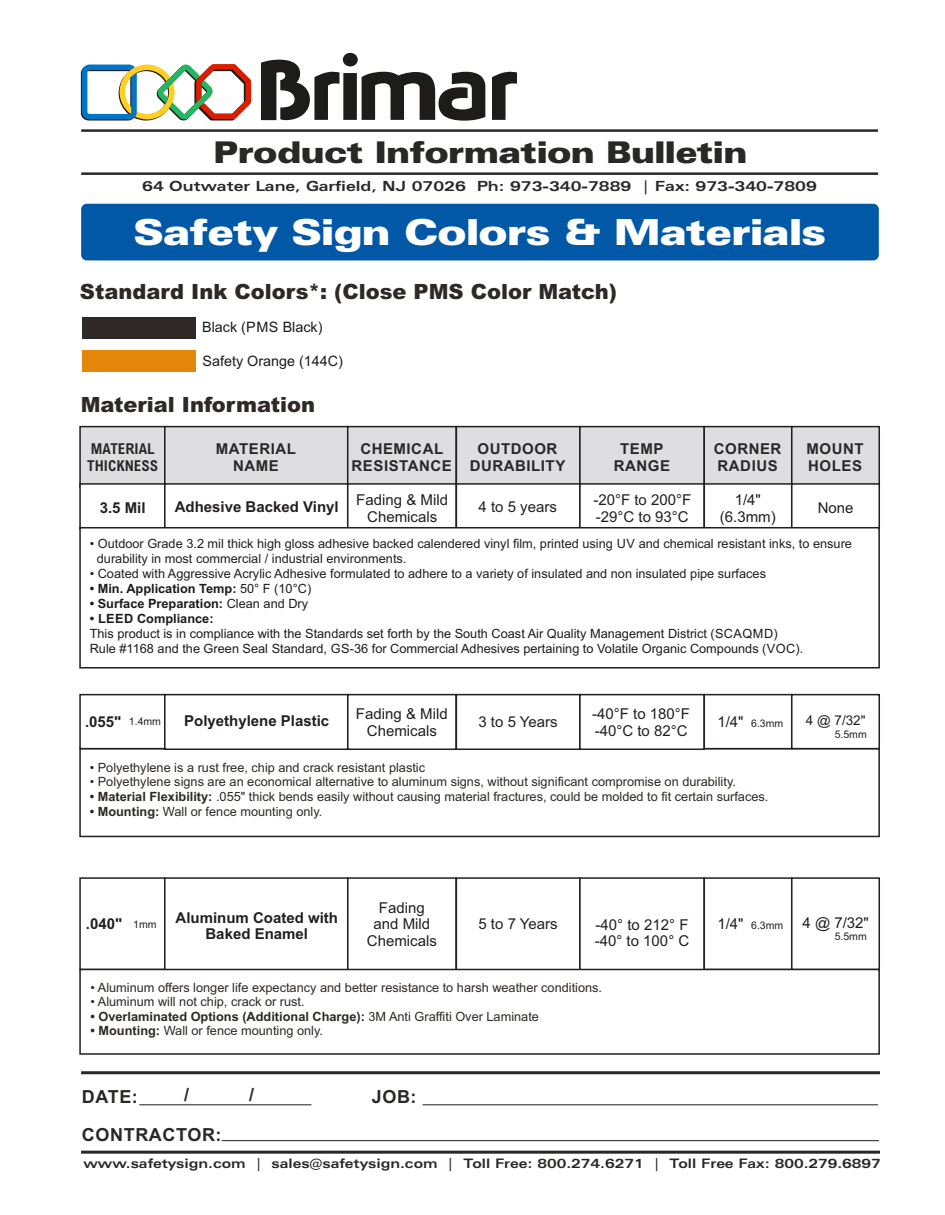
<style>
.page{position:relative;width:945px;height:1215px;background:#fff}
.page>*{position:absolute;margin:0;border:0;box-sizing:border-box;transform-origin:0 0}
.t1{font:900 expanded 36px "Zurich BT";color:#fff}
.t2{font:900 expanded 30px "Zurich BT";color:#282827}
.t3{font:italic 900 21px "Arial";color:#2e2926}
.t4{font:700 18px "Arial";letter-spacing:.035em;color:#282827}
.t5{font:15px/16.8px "Arial";color:#231f20;text-align:center}
.t6{font:700 15px/16.8px "Arial";color:#231f20;text-align:center}
.t7{font:700 15px/16.8px "Arial";letter-spacing:.035em;color:#282827;text-align:center}
.t8{font:700 condensed 15px/17.2px "Arial MT Std";color:#282827}
.t9{font:14.4px "Arial";color:#1e1c1b}
.t10{font:700 expanded 14.1px "Zurich BT";color:#282827;scale:1.04 1}
.t11{font:13.5px "Arial";color:#231f20}
.t12{font:700 expanded 13.2px "Zurich BT";color:#282827}
.t13{font:12.75px "Arial";color:#2e2926}
.t14{font:12.75px/15px "Arial";color:#231f20}
.t15{font:12.75px/15px "Arial";color:#1e1c1b}
.t16{font:700 12.75px "Arial";color:#1e1c1b}
.t17{font:700 12.75px "Arial";color:#2e2926}
.t18{font:10.5px "Arial";color:#231f20}
.s1{font-weight:400}
.s2{font-size:15px}
.s3{color:#231f20}
.s4{font-weight:700}
</style>
<div class="page">
<div style="left:79px;top:426px;width:87px;height:62px;background:#dedee0;border:2px solid #231f20"></div>
<div style="left:164px;top:426px;width:184px;height:62px;background:#dedee0;border:2px solid #231f20"></div>
<div style="left:347px;top:426px;width:110px;height:62px;background:#dedee0;border:2px solid #231f20"></div>
<div style="left:456px;top:426px;width:125px;height:62px;background:#dedee0;border:2px solid #231f20"></div>
<div style="left:579px;top:426px;width:126px;height:62px;background:#dedee0;border:2px solid #231f20"></div>
<div style="left:703px;top:426px;width:89px;height:62px;background:#dedee0;border:2px solid #231f20"></div>
<div style="left:791px;top:426px;width:89px;height:62px;background:#dedee0;border:2px solid #231f20"></div>
<div style="left:81px;top:204px;width:798px;height:56px;background:#0058a6;border-radius:6px"></div>
<hr style="left:81px;top:172px;width:797px;height:3px;background:#282827">
<hr style="left:81px;top:129px;width:797px;height:3px;background:#282827">
<svg style="left:261px;top:53px;width:224px;height:68px"></svg>
<svg style="left:492px;top:72px;width:25px;height:48px"></svg>
<svg style="left:81px;top:64px;width:170px;height:57px"></svg>
<div style="left:83px;top:350px;width:113px;height:21px;background:#e4860a"></div>
<div style="left:83px;top:317px;width:113px;height:21px;background:#2e2926"></div>
<div style="left:79px;top:483px;width:87px;height:47px;background:#fff;border:2px solid #231f20"></div>
<div style="left:164px;top:483px;width:184px;height:47px;background:#fff;border:2px solid #231f20"></div>
<div style="left:347px;top:483px;width:110px;height:47px;background:#fff;border:2px solid #231f20"></div>
<div style="left:456px;top:483px;width:125px;height:47px;background:#fff;border:2px solid #231f20"></div>
<div style="left:579px;top:483px;width:126px;height:47px;background:#fff;border:2px solid #231f20"></div>
<div style="left:703px;top:483px;width:89px;height:47px;background:#fff;border:2px solid #231f20"></div>
<div style="left:791px;top:483px;width:89px;height:47px;background:#fff;border:2px solid #231f20"></div>
<div style="left:79px;top:527px;width:801px;height:142px;background:#fff;border:2px solid #231f20"></div>
<hr style="left:423px;top:1104px;width:455px;height:1px;background:#282827">
<hr style="left:222px;top:1140px;width:657px;height:1px;background:#282827">
<hr style="left:81px;top:1151px;width:799px;height:3px;background:#282827">
<hr style="left:81px;top:1071px;width:799px;height:3px;background:#282827">
<hr style="left:139px;top:1104px;width:172px;height:1px;background:#282827">
<div style="left:79px;top:877px;width:87px;height:93px;background:#fff;border:2px solid #231f20"></div>
<div style="left:164px;top:877px;width:184px;height:94px;background:#fff;border:2px solid #231f20"></div>
<div style="left:347px;top:877px;width:110px;height:94px;background:#fff;border:2px solid #231f20"></div>
<div style="left:456px;top:877px;width:125px;height:94px;background:#fff;border:2px solid #231f20"></div>
<div style="left:579px;top:877px;width:126px;height:94px;background:#fff;border:2px solid #231f20"></div>
<div style="left:703px;top:877px;width:89px;height:93px;background:#fff;border:2px solid #231f20"></div>
<div style="left:791px;top:877px;width:89px;height:93px;background:#fff;border:2px solid #231f20"></div>
<div style="left:79px;top:748px;width:801px;height:89px;background:#fff;border:2px solid #231f20"></div>
<div style="left:79px;top:694px;width:87px;height:55px;background:#fff;border:2px solid #231f20"></div>
<div style="left:164px;top:694px;width:184px;height:56px;background:#fff;border:2px solid #231f20"></div>
<div style="left:347px;top:694px;width:110px;height:56px;background:#fff;border:2px solid #231f20"></div>
<div style="left:456px;top:694px;width:125px;height:56px;background:#fff;border:2px solid #231f20"></div>
<div style="left:579px;top:694px;width:126px;height:56px;background:#fff;border:2px solid #231f20"></div>
<div style="left:703px;top:694px;width:89px;height:55px;background:#fff;border:2px solid #231f20"></div>
<div style="left:791px;top:694px;width:89px;height:55px;background:#fff;border:2px solid #231f20"></div>
<div style="left:79px;top:969px;width:801px;height:86px;background:#fff;border:2px solid #231f20"></div>
<h2 class="t2" style="left:214px;top:140px;width:535px">Product Information Bulletin</h2>
<p class="t10" style="left:142px;top:181px;width:650px">64 Outwater Lane, Garfield, NJ 07026 Ph: 973-340-7889 | Fax: 973-340-7809</p>
<h1 class="t1" style="left:134px;top:218px;width:694px">Safety Sign Colors &amp; Materials</h1>
<h3 class="t3" style="left:80px;top:284px;width:539px">Standard Ink Colors*: (Close PMS Color Match)</h3>
<p class="t9" style="left:202px;top:322px;width:122px">Black (PMS Black)</p>
<p class="t9" style="left:203px;top:356px;width:142px">Safety Orange (144C)</p>
<h3 class="t3" style="left:81px;top:397px;width:236px">Material Information</h3>
<p class="t8" style="left:87px;top:441px;width:72px">MATERIAL<br>THICKNESS</p>
<p class="t7" style="left:614px;top:442px;width:58px">TEMP<br>RANGE</p>
<p class="t7" style="left:714px;top:442px;width:69px;text-align:left">CORNER<br>RADIUS</p>
<p class="t7" style="left:807px;top:442px;width:59px;text-align:left">MOUNT<br>HOLES</p>
<p class="t7" style="left:216px;top:442px;width:82px">MATERIAL<br>NAME</p>
<p class="t7" style="left:352px;top:442px;width:102px">CHEMICAL<br>RESISTANCE</p>
<p class="t7" style="left:470px;top:442px;width:97px">OUTDOOR<br>DURABILITY</p>
<p class="t6" style="left:100px;top:501px;width:47px">3.5 Mil</p>
<p class="t6" style="left:175px;top:499px;width:165px">Adhesive Backed Vinyl</p>
<p class="t5" style="left:356px;top:493px;width:93px">Fading &amp; Mild<br>Chemicals</p>
<p class="t5" style="left:479px;top:499px;width:80px">4 to 5 years</p>
<p class="t5" style="left:593px;top:493px;width:99px;text-align:left">-20°F to 200°F -29°C to 93°C</p>
<p class="t5" style="left:720px;top:493px;width:57px">1/4" (6.3mm)</p>
<p class="t5" style="left:818px;top:501px;width:37px">None</p>
<p class="t14" style="left:97px;top:537px;width:757px;text-indent:-7px">• Outdoor Grade 3.2 mil thick high gloss adhesive backed calendered vinyl film, printed using UV and chemical resistant inks, to ensure durability in most commercial / industrial environments.</p>
<p class="t14" style="left:90px;top:567px;width:678px">• Coated with Aggressive Acrylic Adhesive formulated to adhere to a variety of insulated and non insulated pipe surfaces</p>
<p class="t16" style="left:90px;top:584px;width:223px">• Min. Application Temp: <span class="s1">50° F (10°C)</span></p>
<p class="t16" style="left:90px;top:599px;width:220px">• Surface Preparation: <span class="s1">Clean and Dry</span></p>
<p class="t16" style="left:90px;top:614px;width:125px">• LEED Compliance:</p>
<p class="t15" style="left:90px;top:627px;width:715px">This product is in compliance with the Standards set forth by the South Coast Air Quality Management District (SCAQMD)<br>Rule #1168 and the Green Seal Standard, GS-36 for Commercial Adhesives pertaining to Volatile Organic Compounds (VOC).</p>
<p class="t6" style="left:85px;top:715px;width:38px">.055"</p>
<p class="t6" style="left:184px;top:713px;width:147px">Polyethylene Plastic</p>
<p class="t5" style="left:356px;top:707px;width:93px">Fading &amp; Mild<br>Chemicals</p>
<p class="t5" style="left:592px;top:707px;width:99px;text-align:left">-40°F to 180°F -40°C to 82°C</p>
<p class="t5" style="left:478px;top:715px;width:81px">3 to 5 Years</p>
<p class="t11" style="left:806px;top:715px;width:61px">4 @ 7/32"</p>
<p class="t18" style="left:717px;top:719px;width:67px"><span class="s2">1/4"</span> 6.3mm</p>
<p class="t18" style="left:129px;top:718px;width:34px">1.4mm</p>
<p class="t18" style="left:835px;top:730px;width:34px">5.5mm</p>
<p class="t13" style="left:90px;top:762px;width:337px"><span class="s3">•</span> Polyethylene is a rust free, chip and crack resistant plastic</p>
<p class="t13" style="left:90px;top:777px;width:648px">• Polyethylene signs are an economical alternative to aluminum signs, without significant compromise on durability.</p>
<p class="t13" style="left:90px;top:792px;width:680px"><span class="s4">• Material Flexibility:</span> .055" thick bends easily without causing material fractures, could be molded to fit certain surfaces.</p>
<p class="t13" style="left:90px;top:807px;width:234px"><span class="s4">• Mounting:</span> Wall or fence mounting only.</p>
<p class="t6" style="left:86px;top:917px;width:38px">.040"</p>
<p class="t18" style="left:133px;top:920px;width:25px">1mm</p>
<p class="t6" style="left:176px;top:910px;width:164px">Aluminum Coated with<br>Baked Enamel</p>
<p class="t5" style="left:367px;top:900px;width:72px">Fading and Mild<br>Chemicals</p>
<p class="t5" style="left:478px;top:917px;width:81px">5 to 7 Years</p>
<p class="t5" style="left:595px;top:917px;width:96px;text-align:left">-40° to 212° F -40° to 100° C</p>
<p class="t5" style="left:802px;top:915px;width:68px">4 @ 7/32"</p>
<p class="t18" style="left:717px;top:922px;width:67px"><span class="s2">1/4"</span> 6.3mm</p>
<p class="t18" style="left:835px;top:933px;width:34px">5.5mm</p>
<p class="t13" style="left:91px;top:983px;width:513px">• Aluminum offers longer life expectancy and better resistance to harsh weather conditions.</p>
<p class="t13" style="left:91px;top:997px;width:216px">• Aluminum will not chip, crack or rust.</p>
<p class="t17" style="left:91px;top:1011px;width:450px">• Overlaminated Options (Additional Charge): <span class="s1">3M Anti Graffiti Over Laminate</span></p>
<p class="t13" style="left:91px;top:1026px;width:234px"><span class="s4">• Mounting:</span> Wall or fence mounting only.</p>
<h3 class="t4" style="left:82px;top:1090px;width:57px">DATE:</h3>
<h3 class="t4" style="left:184px;top:1088px;width:7px">/</h3>
<h3 class="t4" style="left:249px;top:1088px;width:7px">/</h3>
<h3 class="t4" style="left:82px;top:1128px;width:141px">CONTRACTOR:</h3>
<h3 class="t4" style="left:372px;top:1090px;width:46px">JOB:</h3>
<p class="t12" style="left:84px;top:1158px;width:799px">www.safetysign.com | sales@safetysign.com | Toll Free: 800.274.6271 | Toll Free Fax: 800.279.6897</p>
</div>
